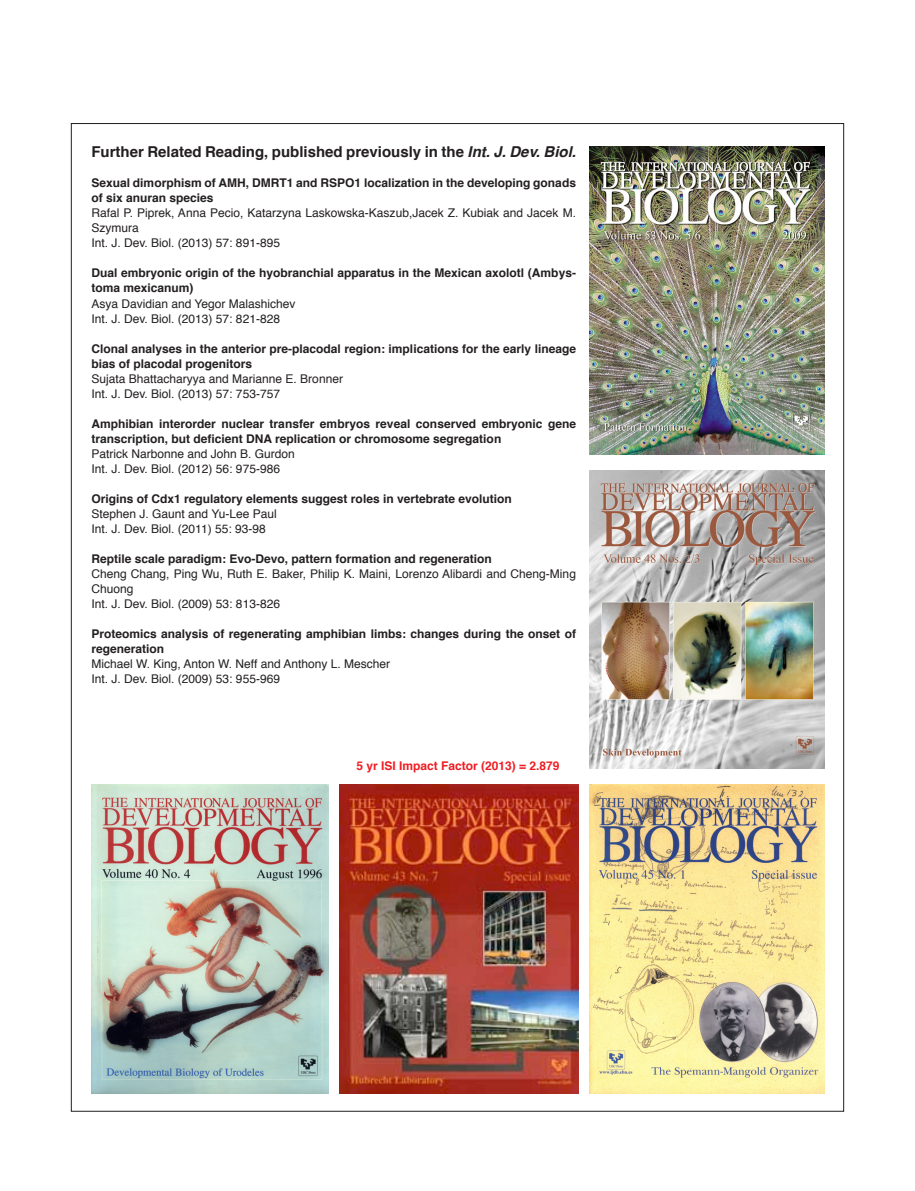
<style>
.page{position:relative;width:915px;height:1191px;background:#fff}
.page>*{position:absolute;margin:0;border:0;box-sizing:border-box;transform-origin:0 0}
._0-TitleSmall-2{font:700 15px "Helvetica";color:#231f20}
._0-RelatedArticles{font:700 12px/15px "Helvetica";color:#231f20}
._0-RelatedArticles-2{font:12px/15px "Helvetica";color:#231f20}
._0-TitleSmall-2-2{font:700 12px "Helvetica";color:#ee1d23}
.s1{font-style:italic}
</style>
<div class="page">
<img style="left:91px;top:785px;width:237px;height:308px">
<img style="left:589px;top:785px;width:235px;height:308px">
<img style="left:589px;top:146px;width:235px;height:308px">
<img style="left:589px;top:470px;width:235px;height:299px">
<img style="left:340px;top:785px;width:238px;height:308px">
<p class="_0-TitleSmall-2" style="left:91px;top:140px;width:486px">Further Related Reading, published previously in the <span class="s1">Int. J. Dev. Biol.</span></p>
<p class="_0-RelatedArticles" style="left:91px;top:176px;width:486px">Sexual dimorphism of AMH, DMRT1 and RSPO1 localization in the developing gonads of six anuran species</p>
<p class="_0-RelatedArticles-2" style="left:91px;top:206px;width:486px">Rafal P. Piprek, Anna Pecio, Katarzyna Laskowska-Kaszub,Jacek Z. Kubiak and Jacek M.<br>Szymura</p>
<p class="_0-RelatedArticles-2" style="left:91px;top:236px;width:190px">Int. J. Dev. Biol. (2013) 57: 891-895</p>
<p class="_0-RelatedArticles" style="left:91px;top:266px;width:486px">Dual embryonic origin of the hyobranchial apparatus in the Mexican axolotl (Ambys&shy;toma mexicanum)</p>
<p class="_0-RelatedArticles-2" style="left:91px;top:296px;width:206px">Asya Davidian and Yegor Malashichev</p>
<p class="_0-RelatedArticles-2" style="left:91px;top:311px;width:190px">Int. J. Dev. Biol. (2013) 57: 821-828</p>
<p class="_0-RelatedArticles" style="left:91px;top:341px;width:486px">Clonal analyses in the anterior pre-placodal region: implications for the early lineage bias of placodal progenitors</p>
<p class="_0-RelatedArticles-2" style="left:91px;top:371px;width:253px">Sujata Bhattacharyya and Marianne E. Bronner</p>
<p class="_0-RelatedArticles-2" style="left:91px;top:386px;width:190px">Int. J. Dev. Biol. (2013) 57: 753-757</p>
<p class="_0-RelatedArticles" style="left:91px;top:416px;width:486px">Amphibian interorder nuclear transfer embryos reveal conserved embryonic gene transcription, but deficient DNA replication or chromosome segregation</p>
<p class="_0-RelatedArticles-2" style="left:91px;top:446px;width:205px">Patrick Narbonne and John B. Gurdon</p>
<p class="_0-RelatedArticles-2" style="left:91px;top:461px;width:190px">Int. J. Dev. Biol. (2012) 56: 975-986</p>
<p class="_0-RelatedArticles" style="left:91px;top:491px;width:422px">Origins of Cdx1 regulatory elements suggest roles in vertebrate evolution</p>
<p class="_0-RelatedArticles-2" style="left:91px;top:506px;width:187px">Stephen J. Gaunt and Yu-Lee Paul</p>
<p class="_0-RelatedArticles-2" style="left:91px;top:521px;width:176px">Int. J. Dev. Biol. (2011) 55: 93-98</p>
<p class="_0-RelatedArticles" style="left:91px;top:551px;width:402px">Reptile scale paradigm: Evo-Devo, pattern formation and regeneration</p>
<p class="_0-RelatedArticles-2" style="left:91px;top:566px;width:486px">Cheng Chang, Ping Wu, Ruth E. Baker, Philip K. Maini, Lorenzo Alibardi and Cheng-Ming<br>Chuong</p>
<p class="_0-RelatedArticles-2" style="left:91px;top:596px;width:190px">Int. J. Dev. Biol. (2009) 53: 813-826</p>
<p class="_0-RelatedArticles" style="left:91px;top:626px;width:486px">Proteomics analysis of regenerating amphibian limbs: changes during the onset of regeneration</p>
<p class="_0-RelatedArticles-2" style="left:91px;top:656px;width:300px">Michael W. King, Anton W. Neff and Anthony L. Mescher</p>
<p class="_0-RelatedArticles-2" style="left:91px;top:671px;width:190px">Int. J. Dev. Biol. (2009) 53: 955-969</p>
<p class="_0-TitleSmall-2-2" style="left:356px;top:755px;width:205px">5 yr ISI Impact Factor (2013) = 2.879</p>
</div>
